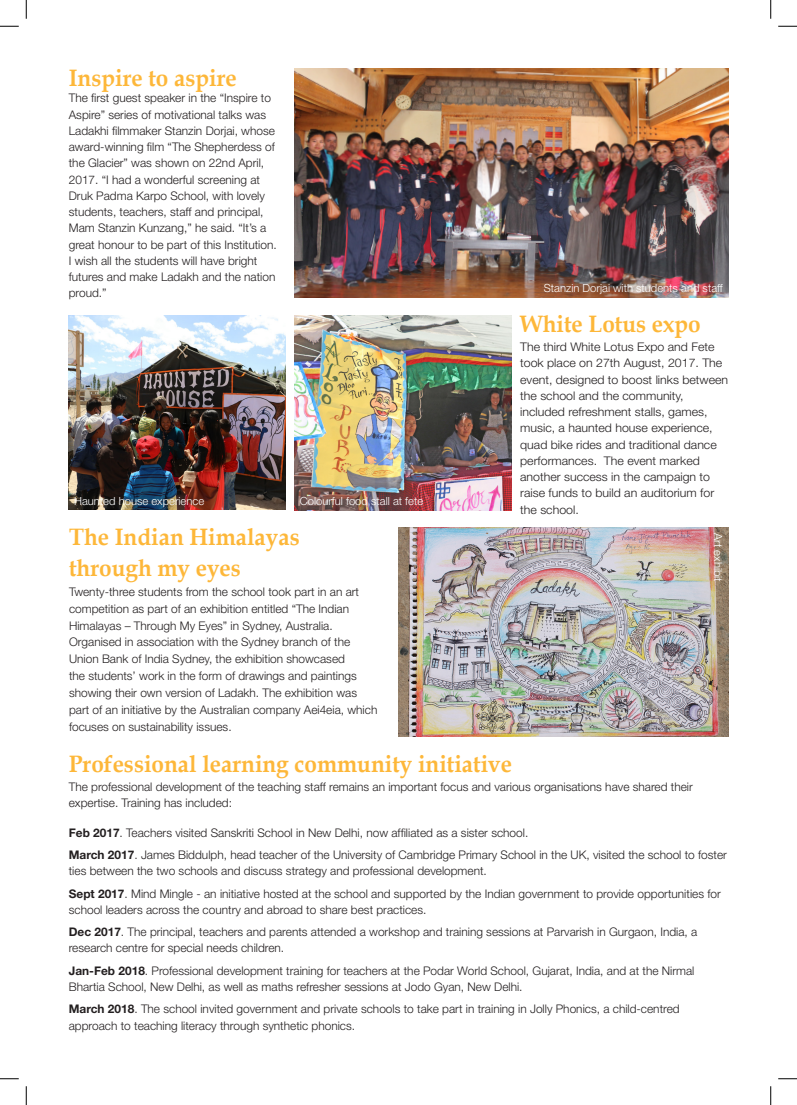
<style>
.page{position:relative;width:797px;height:1105px;background:#fff}
.page>*{position:absolute;margin:0;border:0;box-sizing:border-box;transform-origin:0 0}
.t1{font:700 23.75px "Book Antiqua";color:#fdb739;scale:.95 1}
.t2{font:300 11.88px/16.2px "Helvetica Neue";color:#231f20}
.t3{font:300 11.88px/16.2px "Helvetica Neue";color:#231f20;scale:1.04 1}
.t4{font:300 11.25px "Helvetica Neue";color:#fff}
.s1{font-weight:700}
</style>
<div class="page">
<img style="left:69px;top:315px;width:217px;height:195px">
<img style="left:294px;top:315px;width:217px;height:195px">
<img style="left:398px;top:528px;width:330px;height:209px">
<img style="left:294px;top:69px;width:434px;height:228px">
<svg style="left:0;top:25px;width:19px;height:2px"></svg>
<svg style="left:778px;top:25px;width:19px;height:2px"></svg>
<svg style="left:0;top:1078px;width:19px;height:1px"></svg>
<svg style="left:778px;top:1078px;width:19px;height:1px"></svg>
<svg style="left:25px;top:0;width:2px;height:19px"></svg>
<svg style="left:25px;top:1086px;width:2px;height:19px"></svg>
<svg style="left:770px;top:0;width:1px;height:19px"></svg>
<svg style="left:770px;top:1086px;width:1px;height:19px"></svg>
<p class="t1" style="left:69px;top:62px;width:178px">Inspire to aspire</p>
<p class="t2" style="left:69px;top:90px;width:209px">The first guest speaker in the “Inspire to Aspire” series of motivational talks was Ladakhi filmmaker Stanzin Dorjai, whose award-winning film “The Shepherdess of the Glacier” was shown on 22nd April, 2017. “I had a wonderful screening at Druk Padma Karpo School, with lovely students, teachers, staff and principal, Mam Stanzin Kunzang,” he said. “It’s a great honour to be part of this Institution.<br>I wish all the students will have bright futures and make Ladakh and the nation proud.”</p>
<p class="t4" style="left:74px;top:494px;width:132px">Haunted house experience</p>
<p class="t4" style="left:300px;top:494px;width:125px">Colourful food stall at fete</p>
<p class="t1" style="left:69px;top:521px;width:244px">The Indian Himalayas</p>
<p class="t1" style="left:69px;top:552px;width:182px">through my eyes</p>
<p class="t2" style="left:69px;top:583px;width:310px;line-height:16.9px">Twenty-three students from the school took part in an art competition as part of an exhibition entitled “The Indian Himalayas – Through My Eyes” in Sydney, Australia.<br>Organised in association with the Sydney branch of the Union Bank of India Sydney, the exhibition showcased<br>the students’ work in the form of drawings and paintings showing their own version of Ladakh. The exhibition was part of an initiative by the Australian company Aei4eia, which focuses on sustainability issues.</p>
<p class="t4" style="left:544px;top:281px;width:180px">Stanzin Dorjai with students and staff</p>
<p class="t1" style="left:520px;top:308px;width:191px">White Lotus expo</p>
<p class="t3" style="left:520px;top:339px;width:201px">The third White Lotus Expo and Fete took place on 27th August, 2017. The event, designed to boost links between the school and the community, included refreshment stalls, games, music, a haunted house experience, quad bike rides and traditional dance performances. The event marked another success in the campaign to raise funds to build an auditorium for the school.</p>
<p class="t4" style="left:725px;top:533px;width:50px;rotate:90deg">Art exhibit</p>
<p class="t1" style="left:69px;top:748px;width:468px">Professional learning community initiative</p>
<p class="t2" style="left:69px;top:778px;width:625px">The professional development of the teaching staff remains an important focus and various organisations have shared their expertise. Training has included:</p>
<p class="t2" style="left:69px;top:824px;width:461px"><span class="s1">Feb 2017</span>. Teachers visited Sanskriti School in New Delhi, now affiliated as a sister school.</p>
<p class="t2" style="left:69px;top:846px;width:659px"><span class="s1">March 2017</span>. James Biddulph, head teacher of the University of Cambridge Primary School in the UK, visited the school to foster ties between the two schools and discuss strategy and professional development.</p>
<p class="t2" style="left:69px;top:885px;width:653px"><span class="s1">Sept 2017</span>. Mind Mingle - an initiative hosted at the school and supported by the Indian government to provide opportunities for school leaders across the country and abroad to share best practices.</p>
<p class="t2" style="left:69px;top:924px;width:630px"><span class="s1">Dec 2017</span>. The principal, teachers and parents attended a workshop and training sessions at Parvarish in Gurgaon, India, a research centre for special needs children.</p>
<p class="t2" style="left:69px;top:962px;width:627px"><span class="s1">Jan-Feb 2018</span>. Professional development training for teachers at the Podar World School, Gujarat, India, and at the Nirmal<br>Bhartia School, New Delhi, as well as maths refresher sessions at Jodo Gyan, New Delhi.</p>
<p class="t2" style="left:69px;top:1001px;width:612px"><span class="s1">March 2018</span>. The school invited government and private schools to take part in training in Jolly Phonics, a child-centred approach to teaching literacy through synthetic phonics.</p>
</div>
